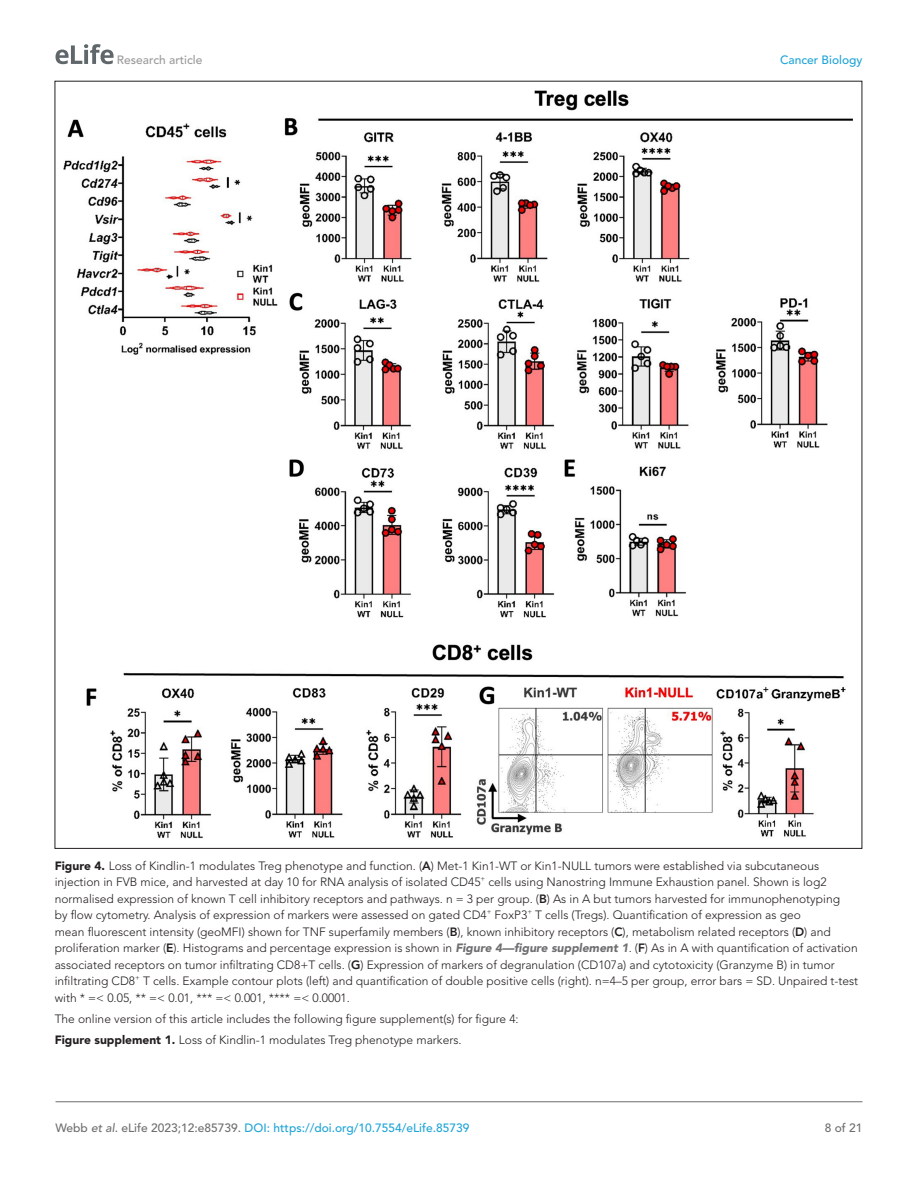
<style>
.page{position:relative;width:918px;height:1188px;background:#fff}
.page>*{position:absolute;margin:0;border:0;box-sizing:border-box;transform-origin:0 0}
.t1{font:300 12px/16.5px "Avenir LT Std";color:#231f20}
.t2{font:500 12px "Avenir LT Std";color:#1ea4d7}
.t3{font:500 12px "Avenir LT Std";color:#9a9a9a}
.t4{font:500 12px "Avenir LT Std";color:#6e6e70}
.s1{font-weight:900}
.s2{font-weight:800}
.s3{font-weight:900;font-style:italic;color:#6e6e70}
.s4{color:#6e6e70}
.s5{font-style:italic;color:#6e6e70}
</style>
<div class="page">
<svg style="left:56px;top:44px;width:58px;height:20px"></svg>
<hr style="left:56px;top:1101px;width:806px;height:1px;background:#6e6e70">
<img style="left:64px;top:90px;width:789px;height:749px">
<p class="t3" style="left:117px;top:53px;width:87px">Research article</p>
<p class="t2" style="left:780px;top:53px;width:84px">Cancer Biology</p>
<p class="t1" style="left:55px;top:857px;width:805px"><span class="s1">Figure 4.</span> Loss of Kindlin-1 modulates Treg phenotype and function. (<span class="s2">A</span>) Met-1 Kin1-WT or Kin1-NULL tumors were established via subcutaneous injection in FVB mice, and harvested at day 10 for RNA analysis of isolated CD45<sup>+</sup> cells using Nanostring Immune Exhaustion panel. Shown is log2 normalised expression of known T cell inhibitory receptors and pathways. n = 3 per group. (<span class="s2">B</span>) As in A but tumors harvested for immunophenotyping<br>by flow cytometry. Analysis of expression of markers were assessed on gated CD4<sup>+</sup> FoxP3<sup>+</sup> T cells (Tregs). Quantification of expression as geo<br>mean fluorescent intensity (geoMFI) shown for TNF superfamily members (<span class="s2">B</span>), known inhibitory receptors (<span class="s2">C</span>), metabolism related receptors (<span class="s2">D</span>) and proliferation marker (<span class="s2">E</span>). Histograms and percentage expression is shown in <span class="s3">Figure 4—figure supplement 1</span>. (<span class="s2">F</span>) As in A with quantification of activation associated receptors on tumor infiltrating CD8+T cells. (<span class="s2">G</span>) Expression of markers of degranulation (CD107a) and cytotoxicity (Granzyme B) in tumor infiltrating CD8<sup>+</sup> T cells. Example contour plots (left) and quantification of double positive cells (right). n=4–5 per group, error bars = SD. Unpaired t-test with * =&lt; 0.05, ** =&lt; 0.01, *** =&lt; 0.001, **** =&lt; 0.0001.</p>
<p class="t1" style="left:55px;top:1008px;width:466px;line-height:21px">The online version of this article includes the following figure supplement(s) for figure 4:<br><span class="s1">Figure supplement 1.</span> Loss of Kindlin-1 modulates Treg phenotype markers.</p>
<p class="t2" style="left:56px;top:1121px;width:416px"><span class="s4">Webb</span> <span class="s5">et al</span><span class="s4">. eLife 2023;12:e85739.</span> DOI: https://doi.org/10.7554/eLife.85739</p>
<p class="t4" style="left:825px;top:1121px;width:39px">8 of 21</p>
</div>
